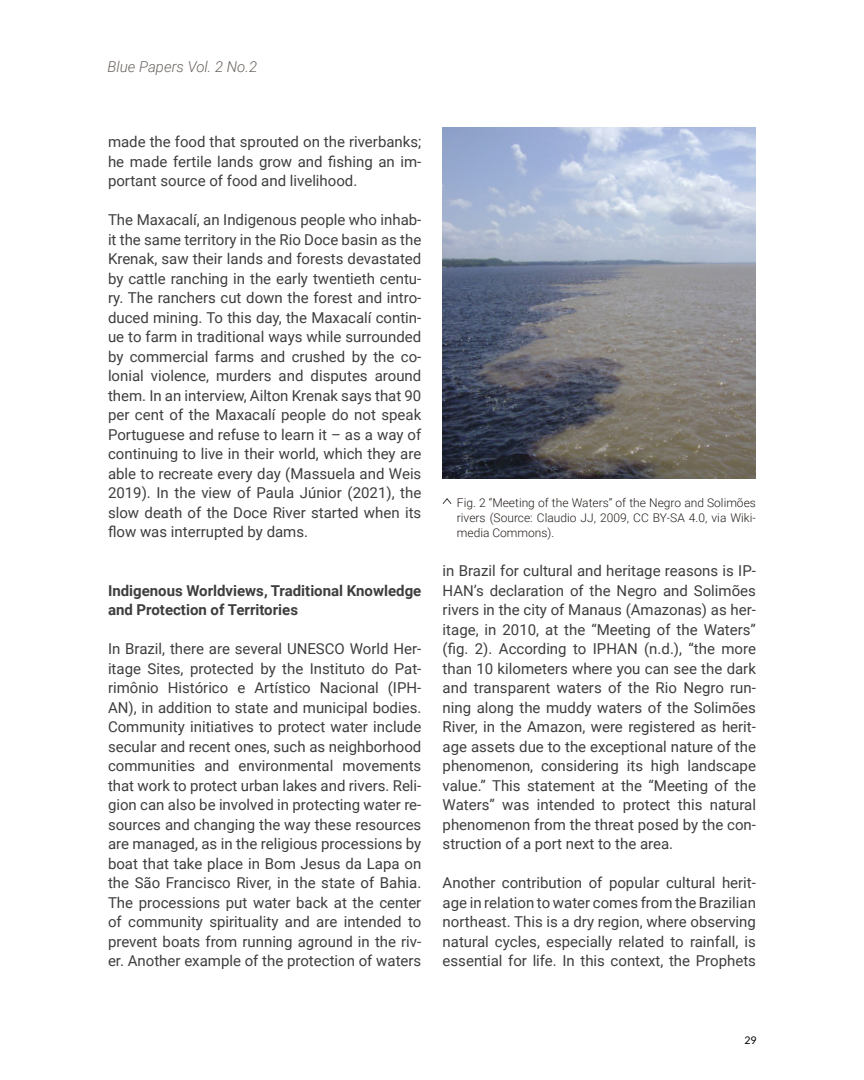
<style>
.page{position:relative;width:864px;height:1080px;background:#fff}
.page>*{position:absolute;margin:0;border:0;box-sizing:border-box;transform-origin:0 0}
.Main_text{font:15px/19.5px "Roboto";color:#3e3e3f;text-align:justify}
.Main_text-2{font:700 15px/19.5px "Roboto";color:#3e3e3f}
.t1{font:italic 300 15px "Roboto";color:#6b6360}
.Image_caption{font:300 12px/15px "Roboto";color:#241e1b;text-align:justify}
.t2{font:10.5px "Lato";color:#000}
</style>
<div class="page">
<img style="left:443px;top:128px;width:313px;height:350px">
<svg style="left:442px;top:498px;width:10px;height:6px"></svg>
<p class="t1" style="left:108px;top:56px;width:151px">Blue Papers Vol. 2 No.2</p>
<p class="Main_text" style="left:108px;top:131px;width:315px">made the food that sprouted on the riverbanks; he made fertile lands grow and fishing an im&shy;portant source of food and livelihood.</p>
<p class="Main_text" style="left:108px;top:209px;width:315px">The Maxacalí, an Indigenous people who inhab&shy;it the same territory in the Rio Doce basin as the Krenak, saw their lands and forests devastated by cattle ranching in the early twentieth centu&shy;ry. The ranchers cut down the forest and intro&shy;duced mining. To this day, the Maxacalí contin&shy;ue to farm in traditional ways while surrounded by commercial farms and crushed by the co&shy;lonial violence, murders and disputes around them. In an interview, Ailton Krenak says that 90 per cent of the Maxacalí people do not speak Portuguese and refuse to learn it – as a way of continuing to live in their world, which they are able to recreate every day (Massuela and Weis 2019). In the view of Paula Júnior (2021), the slow death of the Doce River started when its flow was interrupted by dams.</p>
<p class="Main_text-2" style="left:108px;top:580px;width:315px">Indigenous Worldviews, Traditional Knowledge and Protection of Territories</p>
<p class="Main_text" style="left:108px;top:638px;width:315px">In Brazil, there are several UNESCO World Her&shy;itage Sites, protected by the Instituto do Pat&shy;rimônio Histórico e Artístico Nacional (IPH-AN), in addition to state and municipal bodies.<br>Community initiatives to protect water include secular and recent ones, such as neighborhood communities and environmental movements that work to protect urban lakes and rivers. Reli&shy;gion can also be involved in protecting water re&shy;sources and changing the way these resources are managed, as in the religious processions by boat that take place in Bom Jesus da Lapa on the São Francisco River, in the state of Bahia.<br>The processions put water back at the center of community spirituality and are intended to prevent boats from running aground in the riv&shy;er. Another example of the protection of waters</p>
<p class="Image_caption" style="left:457px;top:495px;width:301px">Fig. 2 “Meeting of the Waters” of the Negro and Solimões rivers (Source: Claudio JJ, 2009, CC BY-SA 4.0, via Wiki&shy;media Commons).</p>
<p class="Main_text" style="left:443px;top:560px;width:315px">in Brazil for cultural and heritage reasons is IP-HAN’s declaration of the Negro and Solimões rivers in the city of Manaus (Amazonas) as her&shy;itage, in 2010, at the “Meeting of the Waters” (fig. 2). According to IPHAN (n.d.), “the more than 10 kilometers where you can see the dark and transparent waters of the Rio Negro run&shy;ning along the muddy waters of the Solimões River, in the Amazon, were registered as herit&shy;age assets due to the exceptional nature of the phenomenon, considering its high landscape value.” This statement at the “Meeting of the Waters” was intended to protect this natural phenomenon from the threat posed by the con&shy;struction of a port next to the area.</p>
<p class="Main_text" style="left:443px;top:872px;width:315px">Another contribution of popular cultural herit&shy;age in relation to water comes from the Brazilian northeast. This is a dry region, where observing natural cycles, especially related to rainfall, is essential for life. In this context, the Prophets</p>
<p class="t2" style="left:745px;top:1034px;width:14px">29</p>
</div>
